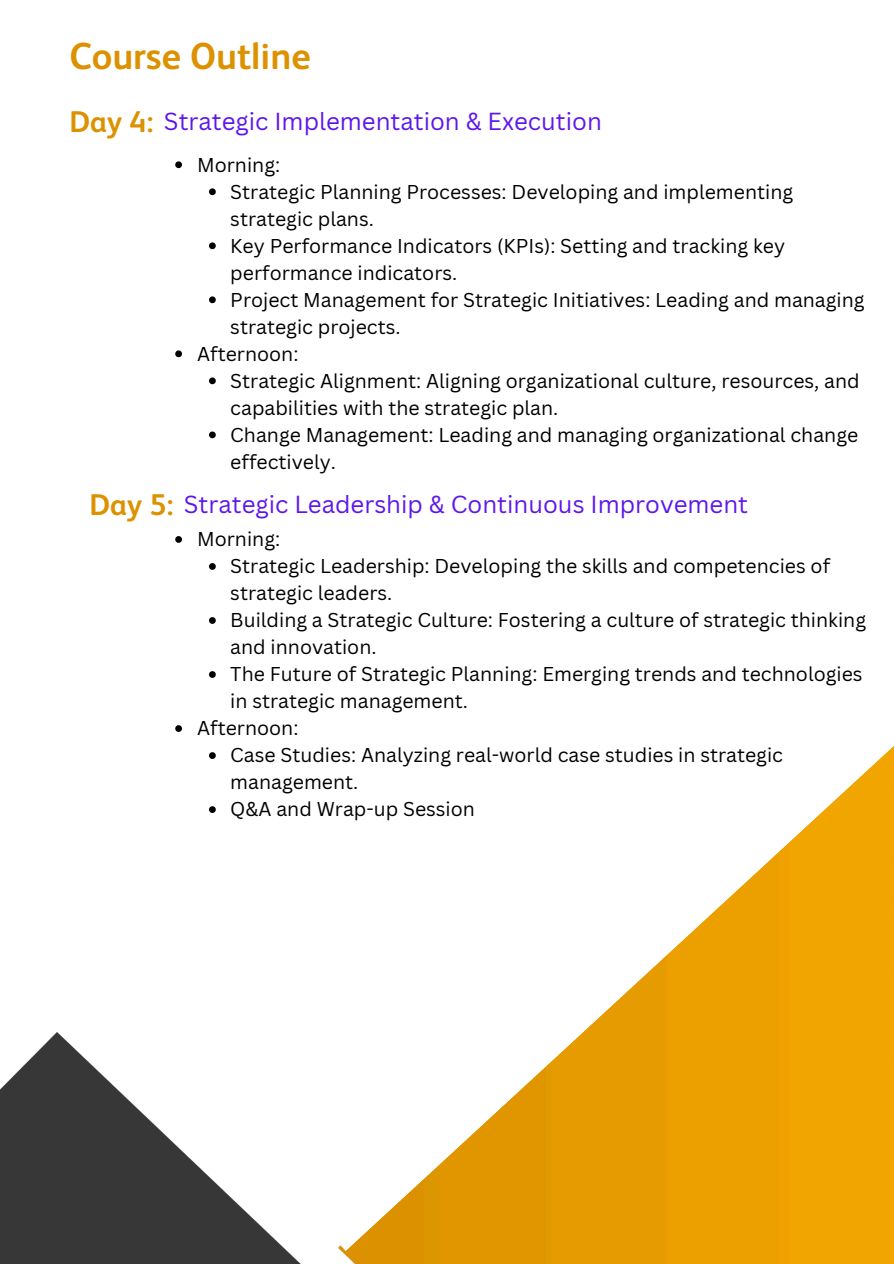
<style>
.page{position:relative;width:894px;height:1264px;background:#fff}
.page>*{position:absolute;margin:0;border:0;box-sizing:border-box;transform-origin:0 0}
.t1{font:700 37.5px "FS Albert Arabic";color:#dc9200}
.t2{font:700 30px "FS Albert Arabic";color:#dc9200}
.t3{font:24px "Canva Sans";color:#5e17eb}
.t4{font:19.5px/27px "Canva Sans";color:#000}
</style>
<div class="page">
<img style="left:0;top:1032px;width:893px;height:231px">
<svg style="left:164px;top:747px;width:729px;height:504px"></svg>
<svg style="left:175px;top:161px;width:7px;height:7px"></svg>
<svg style="left:209px;top:188px;width:7px;height:7px"></svg>
<svg style="left:209px;top:242px;width:7px;height:7px"></svg>
<svg style="left:209px;top:296px;width:7px;height:7px"></svg>
<svg style="left:175px;top:350px;width:7px;height:7px"></svg>
<svg style="left:209px;top:377px;width:7px;height:7px"></svg>
<svg style="left:209px;top:431px;width:7px;height:7px"></svg>
<svg style="left:175px;top:536px;width:7px;height:7px"></svg>
<svg style="left:209px;top:563px;width:7px;height:7px"></svg>
<svg style="left:209px;top:617px;width:7px;height:7px"></svg>
<svg style="left:209px;top:671px;width:7px;height:7px"></svg>
<svg style="left:175px;top:725px;width:7px;height:7px"></svg>
<svg style="left:209px;top:752px;width:7px;height:7px"></svg>
<svg style="left:209px;top:806px;width:7px;height:7px"></svg>
<p class="t1" style="left:69px;top:34px;width:243px">Course Outline</p>
<p class="t2" style="left:69px;top:104px;width:86px">Day 4:</p>
<p class="t3" style="left:164px;top:104px;width:439px">Strategic Implementation &amp; Execution</p>
<p class="t4" style="left:197px;top:150px;width:85px">Morning:</p>
<p class="t4" style="left:230px;top:177px;width:564px">Strategic Planning Processes: Developing and implementing strategic plans.</p>
<p class="t4" style="left:230px;top:231px;width:556px">Key Performance Indicators (KPIs): Setting and tracking key performance indicators.</p>
<p class="t4" style="left:230px;top:285px;width:635px">Project Management for Strategic Initiatives: Leading and managing strategic projects.</p>
<h3 class="t4" style="left:197px;top:339px;width:103px">Afternoon:</h3>
<p class="t4" style="left:230px;top:366px;width:630px">Strategic Alignment: Aligning organizational culture, resources, and capabilities with the strategic plan.</p>
<p class="t4" style="left:230px;top:420px;width:629px">Change Management: Leading and managing organizational change effectively.</p>
<p class="t2" style="left:89px;top:486px;width:86px">Day 5:</p>
<p class="t3" style="left:184px;top:487px;width:565px">Strategic Leadership &amp; Continuous Improvement</p>
<p class="t4" style="left:197px;top:525px;width:85px">Morning:</p>
<p class="t4" style="left:230px;top:552px;width:601px">Strategic Leadership: Developing the skills and competencies of strategic leaders.</p>
<p class="t4" style="left:230px;top:606px;width:637px">Building a Strategic Culture: Fostering a culture of strategic thinking and innovation.</p>
<p class="t4" style="left:230px;top:660px;width:633px">The Future of Strategic Planning: Emerging trends and technologies in strategic management.</p>
<h2 class="t4" style="left:197px;top:714px;width:103px">Afternoon:</h2>
<p class="t4" style="left:230px;top:741px;width:554px">Case Studies: Analyzing real-world case studies in strategic management.</p>
<p class="t4" style="left:230px;top:795px;width:246px">Q&amp;A and Wrap-up Session</p>
</div>
